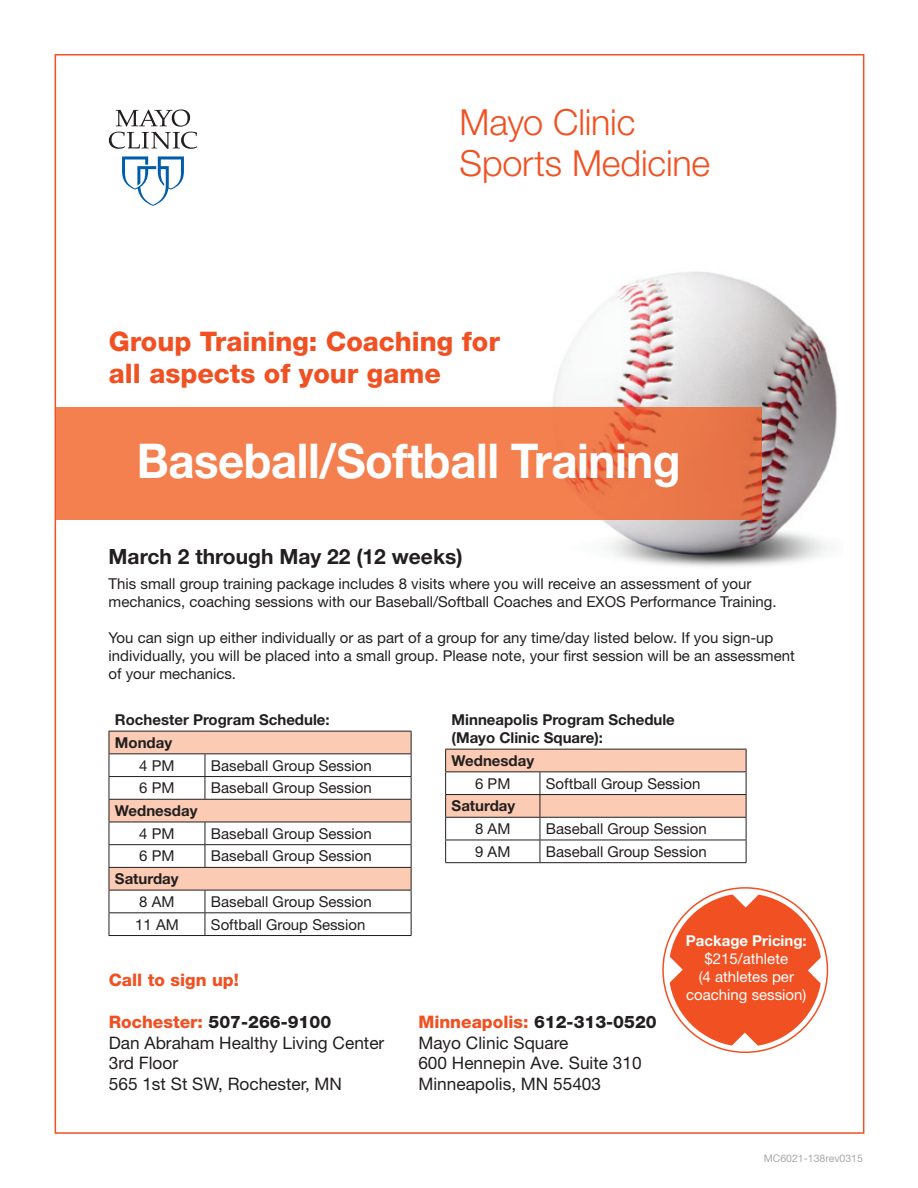
<style>
.page{position:relative;width:918px;height:1188px;background:#fff}
.page>*{position:absolute;margin:0;border:0;box-sizing:border-box;transform-origin:0 0}
.t1{font:700 48px "Helvetica Neue LT Std";letter-spacing:-.01em;color:#fff;scale:.95 1}
.t2{font:300 36px/41px "Helvetica Neue LT Std";letter-spacing:-.005em;color:#f15122}
.t3{font:800 27px/32.4px "Helvetica Neue LT Std";color:#f15122}
.t4{font:700 21px "Helvetica Neue LT Std";color:#231f20}
.t5{font:17.25px/20.7px "Helvetica Neue LT Std";color:#231f20}
.t6{font:800 17.25px "Helvetica Neue LT Std";color:#f15122}
.t7{font:15px/18px "Helvetica Neue LT Std";color:#231f20}
.t8{font:700 15px/18px "Helvetica Neue LT Std";color:#231f20}
.t9{font:15px/18px "Helvetica Neue LT Std";color:#fff;text-align:center}
.t10{font:700 15px "Helvetica Neue LT Std";color:#fff}
.t11{font:10.5px "Helvetica Neue LT Std";color:#a8a9ad}
.s1{font-weight:800;color:#f15122}
.s2{font-weight:800}
</style>
<div class="page">
<img style="left:553px;top:271px;width:284px;height:296px">
<div style="left:56px;top:407px;width:489px;height:113px;background:#f5804f"></div>
<img style="left:545px;top:407px;width:216px;height:113px">
<svg style="left:122px;top:156px;width:62px;height:50px"></svg>
<svg style="left:109px;top:110px;width:88px;height:39px"></svg>
<div style="left:669px;top:893px;width:153px;height:154px;background:#f15122;border-radius:50%"></div>
<svg style="left:662px;top:925px;width:21px;height:89px"></svg>
<svg style="left:808px;top:926px;width:21px;height:89px"></svg>
<svg style="left:700px;top:1033px;width:89px;height:20px"></svg>
<svg style="left:445px;top:749px;width:345px;height:159px"></svg>
<svg style="left:110px;top:732px;width:301px;height:158px"></svg>
<hr style="left:109px;top:731px;width:96px;height:1px;background:#231f20">
<hr style="left:205px;top:731px;width:207px;height:1px;background:#231f20">
<hr style="left:109px;top:753px;width:96px;height:1px;background:#231f20">
<hr style="left:205px;top:753px;width:207px;height:1px;background:#231f20">
<hr style="left:109px;top:776px;width:96px;height:1px;background:#231f20">
<hr style="left:205px;top:776px;width:207px;height:1px;background:#231f20">
<svg style="left:205px;top:754px;width:1px;height:45px"></svg>
<hr style="left:109px;top:799px;width:96px;height:1px;background:#231f20">
<hr style="left:205px;top:799px;width:207px;height:1px;background:#231f20">
<hr style="left:109px;top:822px;width:96px;height:1px;background:#231f20">
<hr style="left:205px;top:822px;width:207px;height:1px;background:#231f20">
<hr style="left:109px;top:844px;width:96px;height:1px;background:#231f20">
<hr style="left:205px;top:844px;width:207px;height:1px;background:#231f20">
<svg style="left:205px;top:822px;width:1px;height:45px"></svg>
<hr style="left:109px;top:867px;width:96px;height:1px;background:#231f20">
<hr style="left:205px;top:867px;width:207px;height:1px;background:#231f20">
<hr style="left:109px;top:890px;width:96px;height:1px;background:#231f20">
<hr style="left:205px;top:890px;width:207px;height:1px;background:#231f20">
<hr style="left:109px;top:912px;width:96px;height:1px;background:#231f20">
<svg style="left:109px;top:732px;width:1px;height:203px"></svg>
<hr style="left:205px;top:912px;width:207px;height:1px;background:#231f20">
<svg style="left:205px;top:890px;width:1px;height:45px"></svg>
<svg style="left:411px;top:732px;width:1px;height:203px"></svg>
<hr style="left:109px;top:935px;width:96px;height:1px;background:#231f20">
<hr style="left:205px;top:935px;width:207px;height:1px;background:#231f20">
<h2 class="t2" style="left:460px;top:101px;width:252px">Mayo Clinic<br>Sports Medicine</h2>
<h3 class="t3" style="left:109px;top:325px;width:393px">Group Training: Coaching for all aspects of your game</h3>
<h1 class="t1" style="left:137px;top:432px;width:574px">Baseball/Softball Training</h1>
<h3 class="t4" style="left:109px;top:544px;width:355px">March 2 through May 22 (12 weeks)</h3>
<p class="t7" style="left:109px;top:575px;width:670px">This small group training package includes 8 visits where you will receive an assessment of your mechanics, coaching sessions with our Baseball/Softball Coaches and EXOS Performance Training.</p>
<p class="t7" style="left:109px;top:629px;width:688px">You can sign up either individually or as part of a group for any time/day listed below. If you sign-up individually, you will be placed into a small group. Please note, your rst session will be an assessment of your mechanics.</p>
<p class="t8" style="left:115px;top:708px;width:216px;line-height:22.6px">Rochester Program Schedule:<br>Monday</p>
<p class="t7" style="left:139px;top:756px;width:37px">4 PM</p>
<p class="t7" style="left:211px;top:756px;width:162px">Baseball Group Session</p>
<p class="t7" style="left:139px;top:779px;width:37px">6 PM</p>
<p class="t7" style="left:211px;top:779px;width:162px">Baseball Group Session</p>
<p class="t8" style="left:115px;top:801px;width:84px">Wednesday</p>
<p class="t7" style="left:139px;top:824px;width:37px">4 PM</p>
<p class="t7" style="left:211px;top:824px;width:162px">Baseball Group Session</p>
<p class="t7" style="left:139px;top:847px;width:37px">6 PM</p>
<p class="t7" style="left:211px;top:847px;width:162px">Baseball Group Session</p>
<p class="t8" style="left:115px;top:869px;width:65px">Saturday</p>
<p class="t7" style="left:139px;top:892px;width:37px">8 AM</p>
<p class="t7" style="left:211px;top:892px;width:162px">Baseball Group Session</p>
<p class="t7" style="left:135px;top:915px;width:45px">11 AM</p>
<p class="t7" style="left:211px;top:915px;width:156px">Softball Group Session</p>
<p class="t6" style="left:109px;top:970px;width:132px">Call to sign up!</p>
<p class="t5" style="left:109px;top:1011px;width:277px"><span class="s1">Rochester:</span> <span class="s2">507-266-9100<br></span>Dan Abraham Healthy Living Center<br>3rd Floor<br>565 1st St SW, Rochester, MN</p>
<p class="t8" style="left:452px;top:710px;width:225px">Minneapolis Program Schedule (Mayo Clinic Square):</p>
<p class="t8" style="left:452px;top:751px;width:84px">Wednesday</p>
<p class="t7" style="left:475px;top:774px;width:37px">6 PM</p>
<p class="t7" style="left:546px;top:774px;width:156px">Softball Group Session</p>
<p class="t8" style="left:452px;top:797px;width:65px">Saturday</p>
<p class="t7" style="left:475px;top:819px;width:37px">8 AM</p>
<p class="t7" style="left:546px;top:819px;width:162px">Baseball Group Session</p>
<p class="t7" style="left:475px;top:842px;width:37px">9 AM</p>
<p class="t7" style="left:546px;top:842px;width:162px">Baseball Group Session</p>
<p class="t5" style="left:418px;top:1011px;width:240px"><span class="s1">Minneapolis:</span> <span class="s2">612-313-0520<br></span>Mayo Clinic Square<br>600 Hennepin Ave. Suite 310<br>Minneapolis, MN 55403</p>
<p class="t10" style="left:686px;top:932px;width:122px">Package Pricing:</p>
<p class="t9" style="left:686px;top:950px;width:122px">$215/athlete<br>(4 athletes per coaching session)</p>
<p class="t11" style="left:764px;top:1152px;width:101px">MC6021-138rev0315</p>
</div>
